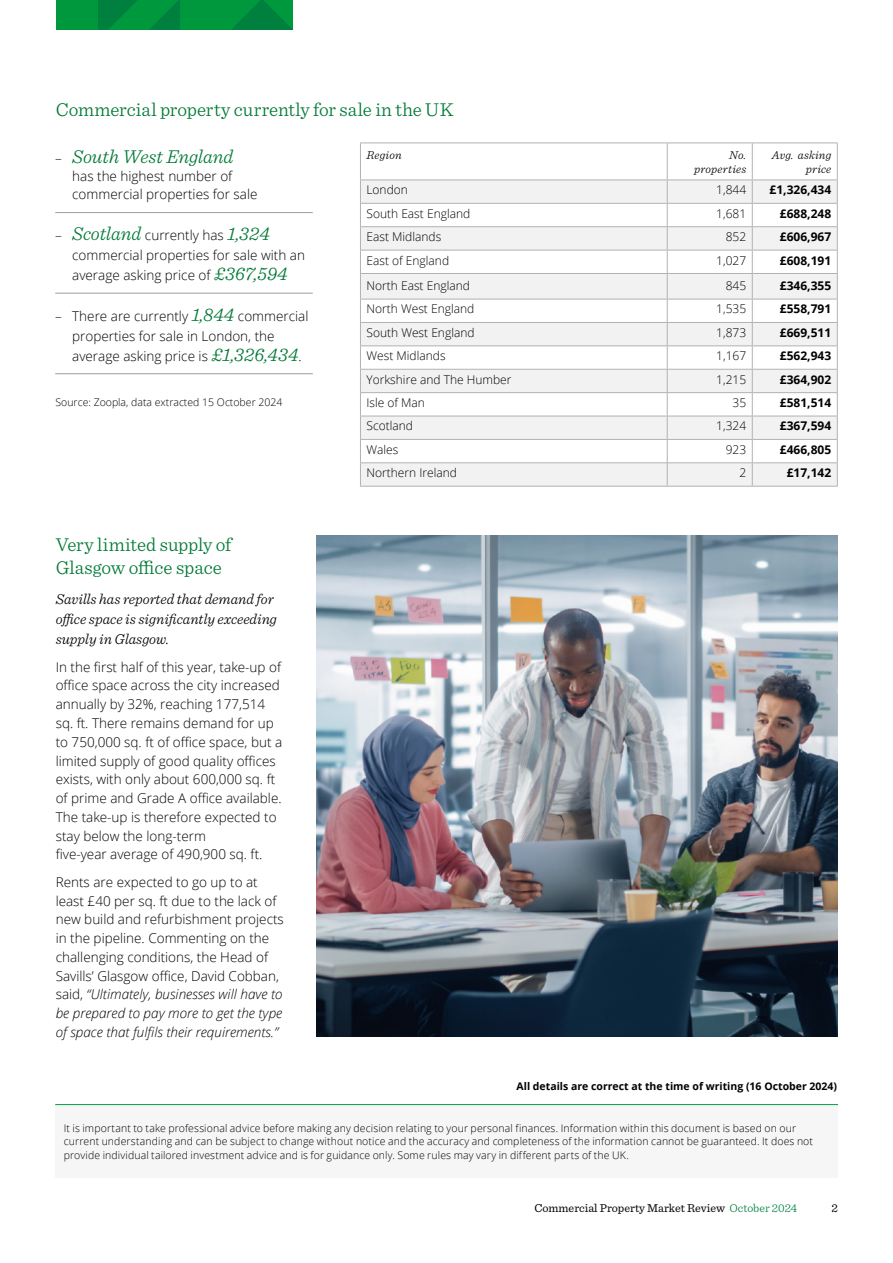
<style>
.page{position:relative;width:893px;height:1263px;background:#fff}
.page>*{position:absolute;margin:0;border:0;box-sizing:border-box;transform-origin:0 0}
.t1{font:300 19.5px/22.5px "Sentinel";letter-spacing:-.005em;color:#007935}
.t2{font:italic 300 19.5px "Sentinel";color:#007935}
.t3{font:italic 300 15px/20.2px "Sentinel";color:#000}
.t4{font:300 13.5px/18.8px "Open Sans";color:#000}
.t5{font:300 12px "Open Sans";color:#000}
.t6{font:700 12px "Open Sans";color:#000}
.t7{font:12px "Sentinel";color:#000}
.t8{font:italic 300 12px/14.4px "Sentinel";letter-spacing:.015em;color:#000;text-align:right}
.t9{font:300 10.5px/13.5px "Open Sans";letter-spacing:.01em;color:#000}
.t10{font:700 10.5px "Open Sans";color:#000}
.s1{font-family:"Open Sans";font-style:normal;font-size:13.5px;color:#000}
.s2{font-family:"Sentinel";font-style:italic;font-size:19.5px;color:#007935}
.s3{font-style:italic}
.s4{font-weight:300;color:#00803f}
</style>
<div class="page">
<div style="left:57px;top:0;width:236px;height:30px;background:#00983c"></div>
<svg style="left:149px;top:0;width:31px;height:30px"></svg>
<svg style="left:231px;top:0;width:62px;height:30px"></svg>
<svg style="left:98px;top:0;width:39px;height:30px"></svg>
<div style="left:55px;top:1104px;width:783px;height:74px;background:#f6f6f6"></div>
<hr style="left:55px;top:1104px;width:783px;height:1px;background:#009f46">
<svg style="left:361px;top:181px;width:476px;height:305px;fill:#f2f2f2"></svg>
<hr style="left:360px;top:143px;width:307px;height:1px;background:#b3b2b2">
<hr style="left:360px;top:143px;width:1px;height:37px;background:#b3b2b2">
<hr style="left:667px;top:143px;width:85px;height:1px;background:#b3b2b2">
<hr style="left:667px;top:143px;width:1px;height:37px;background:#b3b2b2">
<hr style="left:752px;top:143px;width:86px;height:1px;background:#b3b2b2">
<hr style="left:752px;top:143px;width:1px;height:37px;background:#b3b2b2">
<hr style="left:837px;top:143px;width:1px;height:37px;background:#b3b2b2">
<hr style="left:360px;top:180px;width:307px;height:1px;background:#b3b2b2">
<hr style="left:667px;top:180px;width:85px;height:1px;background:#b3b2b2">
<hr style="left:752px;top:180px;width:86px;height:1px;background:#b3b2b2">
<hr style="left:360px;top:203px;width:307px;height:1px;background:#b3b2b2">
<hr style="left:667px;top:203px;width:85px;height:1px;background:#b3b2b2">
<hr style="left:752px;top:203px;width:86px;height:1px;background:#b3b2b2">
<hr style="left:360px;top:226px;width:307px;height:1px;background:#b3b2b2">
<hr style="left:667px;top:226px;width:85px;height:1px;background:#b3b2b2">
<hr style="left:752px;top:226px;width:86px;height:1px;background:#b3b2b2">
<svg style="left:360px;top:180px;width:1px;height:306px"></svg>
<svg style="left:667px;top:180px;width:1px;height:306px"></svg>
<svg style="left:752px;top:180px;width:1px;height:306px"></svg>
<svg style="left:837px;top:180px;width:1px;height:306px"></svg>
<hr style="left:360px;top:250px;width:307px;height:1px;background:#b3b2b2">
<hr style="left:667px;top:250px;width:85px;height:1px;background:#b3b2b2">
<hr style="left:752px;top:250px;width:86px;height:1px;background:#b3b2b2">
<hr style="left:360px;top:273px;width:307px;height:1px;background:#b3b2b2">
<hr style="left:667px;top:273px;width:85px;height:1px;background:#b3b2b2">
<hr style="left:752px;top:273px;width:86px;height:1px;background:#b3b2b2">
<hr style="left:360px;top:299px;width:307px;height:1px;background:#b3b2b2">
<hr style="left:667px;top:299px;width:85px;height:1px;background:#b3b2b2">
<hr style="left:752px;top:299px;width:86px;height:1px;background:#b3b2b2">
<hr style="left:360px;top:322px;width:307px;height:1px;background:#b3b2b2">
<hr style="left:667px;top:322px;width:85px;height:1px;background:#b3b2b2">
<hr style="left:752px;top:322px;width:86px;height:1px;background:#b3b2b2">
<hr style="left:360px;top:345px;width:307px;height:1px;background:#b3b2b2">
<hr style="left:667px;top:345px;width:85px;height:1px;background:#b3b2b2">
<hr style="left:752px;top:345px;width:86px;height:1px;background:#b3b2b2">
<hr style="left:360px;top:369px;width:307px;height:1px;background:#b3b2b2">
<hr style="left:667px;top:369px;width:85px;height:1px;background:#b3b2b2">
<hr style="left:752px;top:369px;width:86px;height:1px;background:#b3b2b2">
<hr style="left:360px;top:392px;width:307px;height:1px;background:#b3b2b2">
<hr style="left:667px;top:392px;width:85px;height:1px;background:#b3b2b2">
<hr style="left:752px;top:392px;width:86px;height:1px;background:#b3b2b2">
<hr style="left:360px;top:416px;width:307px;height:1px;background:#b3b2b2">
<hr style="left:667px;top:416px;width:85px;height:1px;background:#b3b2b2">
<hr style="left:752px;top:416px;width:86px;height:1px;background:#b3b2b2">
<hr style="left:360px;top:439px;width:307px;height:1px;background:#b3b2b2">
<hr style="left:667px;top:439px;width:85px;height:1px;background:#b3b2b2">
<hr style="left:752px;top:439px;width:86px;height:1px;background:#b3b2b2">
<hr style="left:360px;top:462px;width:307px;height:1px;background:#b3b2b2">
<hr style="left:667px;top:462px;width:85px;height:1px;background:#b3b2b2">
<hr style="left:752px;top:462px;width:86px;height:1px;background:#b3b2b2">
<hr style="left:360px;top:486px;width:307px;height:1px;background:#b3b2b2">
<hr style="left:667px;top:486px;width:85px;height:1px;background:#b3b2b2">
<hr style="left:752px;top:486px;width:86px;height:1px;background:#b3b2b2">
<hr style="left:55px;top:212px;width:258px;height:1px;background:#9d9d9c">
<hr style="left:55px;top:293px;width:258px;height:1px;background:#9d9d9c">
<hr style="left:55px;top:373px;width:258px;height:1px;background:#9d9d9c">
<img style="left:317px;top:535px;width:521px;height:502px">
<h1 class="t1" style="left:56px;top:97px;width:399px">Commercial property currently for sale in the UK</h1>
<h1 class="t2" style="left:55px;top:142px;width:180px"><span class="s1">–</span> South West England</h1>
<p class="t4" style="left:72px;top:167px;width:187px;line-height:18.3px">has the highest number of commercial properties for sale</p>
<p class="t4" style="left:72px;top:225px;width:234px;line-height:19.8px;text-indent:-17px">– <span class="s2">Scotland</span> currently has <span class="s2">1,324 </span>commercial properties for sale with an average asking price of <span class="s2">£367,594</span></p>
<p class="t4" style="left:72px;top:306px;width:238px;line-height:19.8px;text-indent:-17px">– There are currently <span class="s2">1,844</span> commercial properties for sale in London, the average asking price is <span class="s2">£1,326,434</span>.</p>
<p class="t9" style="left:56px;top:395px;width:228px">Source: Zoopla, data extracted 15 October 2024</p>
<p class="t8" style="left:366px;top:146px;width:37px">Region</p>
<p class="t8" style="left:694px;top:146px;width:54px">No. properties</p>
<p class="t8" style="left:772px;top:146px;width:61px">Avg. asking price</p>
<p class="t5" style="left:366px;top:182px;width:43px">London</p>
<p class="t5" style="left:716px;top:182px;width:31px">1,844</p>
<p class="t6" style="left:770px;top:181px;width:63px">£1,326,434</p>
<p class="t5" style="left:366px;top:205px;width:105px">South East England</p>
<p class="t5" style="left:716px;top:205px;width:31px">1,681</p>
<p class="t6" style="left:780px;top:205px;width:53px">£688,248</p>
<p class="t5" style="left:366px;top:229px;width:76px">East Midlands</p>
<p class="t5" style="left:726px;top:229px;width:22px">852</p>
<p class="t6" style="left:780px;top:228px;width:53px">£606,967</p>
<p class="t5" style="left:366px;top:252px;width:84px">East of England</p>
<p class="t5" style="left:716px;top:252px;width:31px">1,027</p>
<p class="t6" style="left:780px;top:252px;width:53px">£608,191</p>
<p class="t5" style="left:366px;top:277px;width:105px">North East England</p>
<p class="t5" style="left:726px;top:277px;width:22px">845</p>
<p class="t6" style="left:780px;top:277px;width:53px">£346,355</p>
<p class="t5" style="left:366px;top:301px;width:109px">North West England</p>
<p class="t5" style="left:716px;top:301px;width:31px">1,535</p>
<p class="t6" style="left:780px;top:301px;width:53px">£558,791</p>
<p class="t5" style="left:366px;top:324px;width:110px">South West England</p>
<p class="t5" style="left:716px;top:324px;width:31px">1,873</p>
<p class="t6" style="left:780px;top:324px;width:53px">£669,511</p>
<p class="t5" style="left:366px;top:348px;width:81px">West Midlands</p>
<p class="t5" style="left:716px;top:348px;width:31px">1,167</p>
<p class="t6" style="left:780px;top:347px;width:53px">£562,943</p>
<p class="t5" style="left:366px;top:371px;width:147px">Yorkshire and The Humber</p>
<p class="t5" style="left:716px;top:371px;width:31px">1,215</p>
<p class="t6" style="left:780px;top:371px;width:53px">£364,902</p>
<p class="t5" style="left:366px;top:394px;width:60px">Isle of Man</p>
<p class="t5" style="left:733px;top:394px;width:15px">35</p>
<p class="t6" style="left:780px;top:394px;width:53px">£581,514</p>
<p class="t5" style="left:366px;top:418px;width:48px">Scotland</p>
<p class="t5" style="left:716px;top:418px;width:31px">1,324</p>
<p class="t6" style="left:780px;top:418px;width:53px">£367,594</p>
<p class="t5" style="left:366px;top:441px;width:33px">Wales</p>
<p class="t5" style="left:726px;top:441px;width:22px">923</p>
<p class="t6" style="left:780px;top:441px;width:53px">£466,805</p>
<p class="t5" style="left:366px;top:465px;width:92px">Northern Ireland</p>
<p class="t5" style="left:739px;top:465px;width:8px">2</p>
<p class="t6" style="left:787px;top:464px;width:46px">£17,142</p>
<h1 class="t1" style="left:56px;top:532px;width:177px">Very limited supply of<br>Glasgow office space</h1>
<p class="t3" style="left:56px;top:588px;width:223px">Savills has reported that demand for office space is significantly exceeding supply in Glasgow.</p>
<p class="t4" style="left:56px;top:657px;width:228px">In the first half of this year, take-up of office space across the city increased annually by 32%, reaching 177,514 sq. ft. There remains demand for up to 750,000 sq. ft of office space, but a limited supply of good quality offices exists, with only about 600,000 sq. ft of prime and Grade A office available.<br>The take-up is therefore expected to stay below the long-term<br>five-year average of 490,900 sq. ft.</p>
<p class="t4" style="left:56px;top:872px;width:230px">Rents are expected to go up to at least £40 per sq. ft due to the lack of new build and refurbishment projects in the pipeline. Commenting on the challenging conditions, the Head of Savills’ Glasgow office, David Cobban, said, <span class="s3">“Ultimately, businesses will have to be prepared to pay more to get the type of space that fulfils their requirements.”</span></p>
<p class="t10" style="left:517px;top:1078px;width:322px">All details are correct at the time of writing (16 October 2024)</p>
<p class="t9" style="left:64px;top:1121px;width:751px">It is important to take professional advice before making any decision relating to your personal finances. Information within this document is based on our current understanding and can be subject to change without notice and the accuracy and completeness of the information cannot be guaranteed. It does not provide individual tailored investment advice and is for guidance only. Some rules may vary in different parts of the UK.</p>
<p class="t7" style="left:534px;top:1198px;width:264px">Commercial Property Market Review <span class="s4">October 2024</span></p>
<p class="t7" style="left:831px;top:1198px;width:8px">2</p>
</div>
